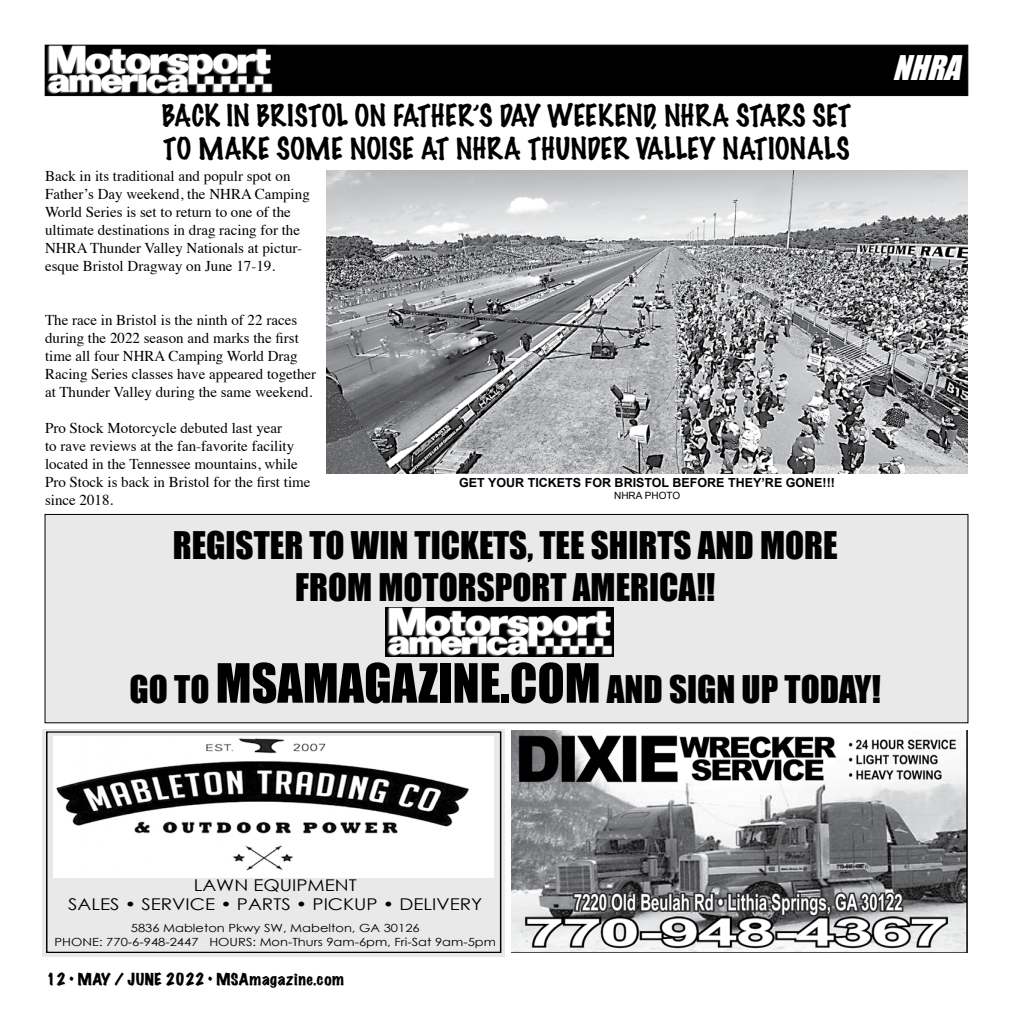
<style>
.page{position:relative;width:1013px;height:1035px;background:#fff}
.page>*{position:absolute;margin:0;border:0;box-sizing:border-box;transform-origin:0 0}
.t1{font:35px/42px "Impact";color:#000;text-align:center}
.t2{font:italic 31.25px "Impact";color:#fff}
.t3{font:100 27.5px/33px "Marker Felt";color:#000}
.t4{font:16.25px/19.5px "Century Gothic";color:#000;text-align:center;scale:1.16 1}
.t5{font:15px/18px "Times";color:#000}
.t6{font:expanded 15px "Marker Felt";letter-spacing:.035em;color:#000}
.t7{font:700 12.5px "Arial";color:#000}
.t8{font:11.25px/13.5px "Century Gothic";color:#000;text-align:center;scale:1.16 1}
.t9{font:10px "Arial";color:#000}
.s1{font-size:50px}
</style>
<div class="page">
<div style="left:42px;top:729px;width:463px;height:228px;background:#e9e9ea"></div>
<div style="left:46px;top:731px;width:455px;height:222px;border:1px solid #000"></div>
<img style="left:54px;top:736px;width:439px;height:142px">
<img style="left:511px;top:731px;width:457px;height:222px">
<div style="left:45px;top:45px;width:923px;height:51px;background:#000;border:1px solid #000"></div>
<img style="left:45px;top:45px;width:228px;height:49px">
<img style="left:326px;top:170px;width:641px;height:304px">
<div style="left:45px;top:514px;width:923px;height:209px;background:#e9e9ea;border:1px solid #000"></div>
<img style="left:385px;top:608px;width:228px;height:49px">
<h3 class="t3" style="left:162px;top:98px;width:690px">BACK IN BRISTOL ON FATHER’S DAY WEEKEND, NHRA STARS SET<br>TO MAKE SOME NOISE AT NHRA THUNDER VALLEY NATIONALS</h3>
<p class="t5" style="left:45px;top:166px;width:266px">Back in its traditional and populr spot on Father’s Day weekend, the NHRA Camping World Series is set to return to one of the ultimate destinations in drag racing for the NHRA Thunder Valley Nationals at pictur&shy;esque Bristol Dragway on June 17-19.</p>
<p class="t5" style="left:45px;top:310px;width:273px">The race in Bristol is the ninth of 22 races during the 2022 season and marks the first time all four NHRA Camping World Drag Racing Series classes have appeared together at Thunder Valley during the same weekend.</p>
<p class="t5" style="left:45px;top:418px;width:267px">Pro Stock Motorcycle debuted last year<br>to rave reviews at the fan-favorite facility located in the Tennessee mountains, while Pro Stock is back in Bristol for the first time since 2018.</p>
<p class="t7" style="left:459px;top:474px;width:377px">GET YOUR TICKETS FOR BRISTOL BEFORE THEY’RE GONE!!!</p>
<p class="t9" style="left:614px;top:489px;width:67px">NHRA PHOTO</p>
<h1 class="t1" style="left:173px;top:523px;width:666px">REGISTER TO WIN TICKETS, TEE SHIRTS AND MORE<br>FROM MOTORSPORT AMERICA!!</h1>
<h2 class="t2" style="left:892px;top:43px;width:81px">NHRA</h2>
<h1 class="t1" style="left:130px;top:667px;width:752px">GO TO <span class="s1">MSAMAGAZINE.COM</span> AND SIGN UP TODAY!</h1>
<p class="t4" style="left:68px;top:875px;width:358px">LAWN EQUIPMENT<br>SALES • SERVICE • PARTS • PICKUP • DELIVERY</p>
<p class="t8" style="left:55px;top:921px;width:382px">5836 Mableton Pkwy SW, Mabelton, GA 30126<br>PHONE: 770-6-948-2447 HOURS: Mon-Thurs 9am-6pm, Fri-Sat 9am-5pm</p>
<p class="t6" style="left:46px;top:968px;width:299px">12 • MAY / JUNE 2022 • MSAmagazine.com</p>
</div>
